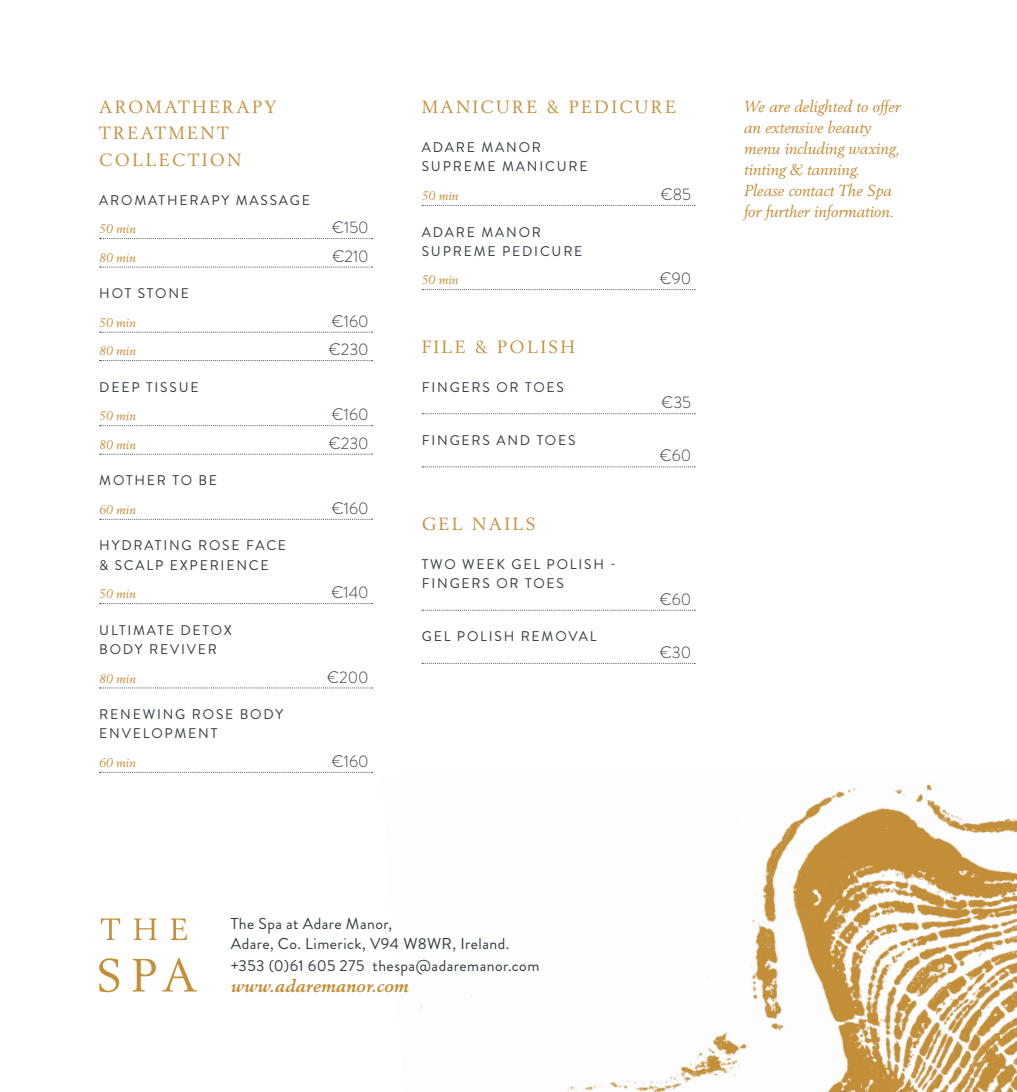
<style>
.page{position:relative;width:1017px;height:1092px;background:#fff}
.page>*{position:absolute;margin:0;border:0;box-sizing:border-box;transform-origin:0 0}
.Spa_Section_Titles{font:17.5px/26.2px "Berling LT Std";letter-spacing:.13em;color:#c48f39}
.Spa_Pull_Out_Small_I{font:italic 700 17.5px "Berling LT Std";letter-spacing:.01em;color:#c48f39}
.Spa_Body{font:300 16.62px "Brandon Grotesque";color:#2f3b41}
.Spa_Body_NO_TIME{font:300 16.62px "Brandon Grotesque";color:#2f3b41}
.Spa_Body-2{font:italic 15.75px/21px "Berling LT Std";color:#c48f39}
.t1{font:15.75px/20.1px "Brandon Grotesque";letter-spacing:.03em;color:#2f3b41}
.Spa_Sub_Section{font:14px/19.2px "Brandon Grotesque";letter-spacing:.13em;color:#2f3b41}
.Spa_Body-3{font:italic 12.25px "Berling LT Std";color:#c48f39}
</style>
<div class="page">
<img style="left:406px;top:784px;width:611px;height:307px">
<svg style="left:100px;top:238px;width:273px;height:1px"></svg>
<svg style="left:100px;top:266px;width:273px;height:1px"></svg>
<svg style="left:100px;top:332px;width:273px;height:1px"></svg>
<svg style="left:100px;top:360px;width:273px;height:1px"></svg>
<svg style="left:100px;top:425px;width:273px;height:1px"></svg>
<svg style="left:100px;top:453px;width:273px;height:1px"></svg>
<svg style="left:100px;top:519px;width:273px;height:1px"></svg>
<svg style="left:100px;top:603px;width:273px;height:1px"></svg>
<svg style="left:100px;top:687px;width:273px;height:1px"></svg>
<svg style="left:100px;top:771px;width:273px;height:1px"></svg>
<svg style="left:422px;top:205px;width:273px;height:1px"></svg>
<svg style="left:422px;top:289px;width:273px;height:1px"></svg>
<svg style="left:422px;top:413px;width:273px;height:1px"></svg>
<svg style="left:422px;top:466px;width:273px;height:1px"></svg>
<svg style="left:422px;top:609px;width:273px;height:1px"></svg>
<svg style="left:422px;top:662px;width:273px;height:1px"></svg>
<svg style="left:99px;top:958px;width:20px;height:34px"></svg>
<svg style="left:133px;top:958px;width:23px;height:33px"></svg>
<svg style="left:162px;top:957px;width:35px;height:34px"></svg>
<svg style="left:101px;top:918px;width:19px;height:22px"></svg>
<svg style="left:134px;top:918px;width:23px;height:22px"></svg>
<svg style="left:171px;top:918px;width:16px;height:22px"></svg>
<p class="Spa_Section_Titles" style="left:99px;top:94px;width:179px">AROMATHERAPY<br>TREATMENT<br>COLLECTION</p>
<p class="Spa_Sub_Section" style="left:99px;top:190px;width:212px">AROMATHERAPY MASSAGE</p>
<p class="Spa_Body-3" style="left:99px;top:221px;width:38px">50 min</p>
<p class="Spa_Body" style="left:332px;top:216px;width:38px">€150</p>
<p class="Spa_Body-3" style="left:99px;top:250px;width:38px">80 min</p>
<p class="Spa_Body" style="left:333px;top:244px;width:38px">€210</p>
<p class="Spa_Sub_Section" style="left:99px;top:284px;width:91px">HOT STONE</p>
<p class="Spa_Body-3" style="left:99px;top:315px;width:38px">50 min</p>
<p class="Spa_Body" style="left:332px;top:309px;width:38px">€160</p>
<p class="Spa_Body-3" style="left:99px;top:343px;width:38px">80 min</p>
<p class="Spa_Body" style="left:329px;top:338px;width:41px">€230</p>
<p class="Spa_Sub_Section" style="left:99px;top:377px;width:101px">DEEP TISSUE</p>
<p class="Spa_Body-3" style="left:99px;top:408px;width:38px">50 min</p>
<p class="Spa_Body" style="left:332px;top:403px;width:38px">€160</p>
<p class="Spa_Body-3" style="left:99px;top:437px;width:38px">80 min</p>
<p class="Spa_Body" style="left:329px;top:431px;width:41px">€230</p>
<p class="Spa_Sub_Section" style="left:99px;top:471px;width:119px">MOTHER TO BE</p>
<p class="Spa_Body-3" style="left:99px;top:502px;width:38px">60 min</p>
<p class="Spa_Body" style="left:332px;top:496px;width:38px">€160</p>
<p class="Spa_Sub_Section" style="left:99px;top:536px;width:188px">HYDRATING ROSE FACE &amp; SCALP EXPERIENCE</p>
<p class="Spa_Body-3" style="left:99px;top:586px;width:38px">50 min</p>
<p class="Spa_Body" style="left:332px;top:581px;width:39px">€140</p>
<p class="Spa_Sub_Section" style="left:99px;top:620px;width:134px">ULTIMATE DETOX<br>BODY REVIVER</p>
<p class="Spa_Body-3" style="left:99px;top:670px;width:38px">80 min</p>
<p class="Spa_Body" style="left:327px;top:665px;width:43px">€200</p>
<p class="Spa_Sub_Section" style="left:99px;top:705px;width:185px">RENEWING ROSE BODY<br>ENVELOPMENT</p>
<p class="Spa_Body-3" style="left:99px;top:755px;width:38px">60 min</p>
<p class="Spa_Body" style="left:332px;top:749px;width:38px">€160</p>
<p class="Spa_Section_Titles" style="left:422px;top:94px;width:256px">MANICURE &amp; PEDICURE</p>
<p class="Spa_Sub_Section" style="left:422px;top:138px;width:167px">ADARE MANOR<br>SUPREME MANICURE</p>
<p class="Spa_Body-3" style="left:422px;top:188px;width:38px">50 min</p>
<p class="Spa_Body" style="left:661px;top:183px;width:32px">€85</p>
<p class="Spa_Sub_Section" style="left:422px;top:222px;width:162px">ADARE MANOR<br>SUPREME PEDICURE</p>
<p class="Spa_Body-3" style="left:422px;top:272px;width:38px">50 min</p>
<p class="Spa_Body" style="left:660px;top:267px;width:33px">€90</p>
<p class="Spa_Section_Titles" style="left:422px;top:333px;width:155px">FILE &amp; POLISH</p>
<p class="Spa_Sub_Section" style="left:422px;top:377px;width:144px">FINGERS OR TOES</p>
<p class="Spa_Sub_Section" style="left:422px;top:430px;width:155px">FINGERS AND TOES</p>
<p class="Spa_Section_Titles" style="left:422px;top:510px;width:115px">GEL NAILS</p>
<p class="Spa_Sub_Section" style="left:422px;top:554px;width:196px">TWO WEEK GEL POLISH -<br>FINGERS OR TOES</p>
<p class="Spa_Sub_Section" style="left:422px;top:627px;width:176px">GEL POLISH REMOVAL</p>
<p class="Spa_Body_NO_TIME" style="left:661px;top:391px;width:31px">€35</p>
<p class="Spa_Body_NO_TIME" style="left:660px;top:444px;width:33px">€60</p>
<p class="Spa_Body_NO_TIME" style="left:660px;top:587px;width:33px">€60</p>
<p class="Spa_Body_NO_TIME" style="left:660px;top:640px;width:33px">€30</p>
<p class="Spa_Body-2" style="left:744px;top:96px;width:158px">We are delighted to offer an extensive beauty menu including waxing, tinting &amp; tanning.<br>Please contact The Spa for further information.</p>
<p class="t1" style="left:231px;top:913px;width:280px">The Spa at Adare Manor,<br>Adare, Co. Limerick, V94 W8WR, Ireland.</p>
<p class="t1" style="left:231px;top:955px;width:310px">+353 (0)61 605 275 thespa@adaremanor.com</p>
<p class="Spa_Pull_Out_Small_I" style="left:231px;top:975px;width:179px">www.adaremanor.com</p>
</div>
